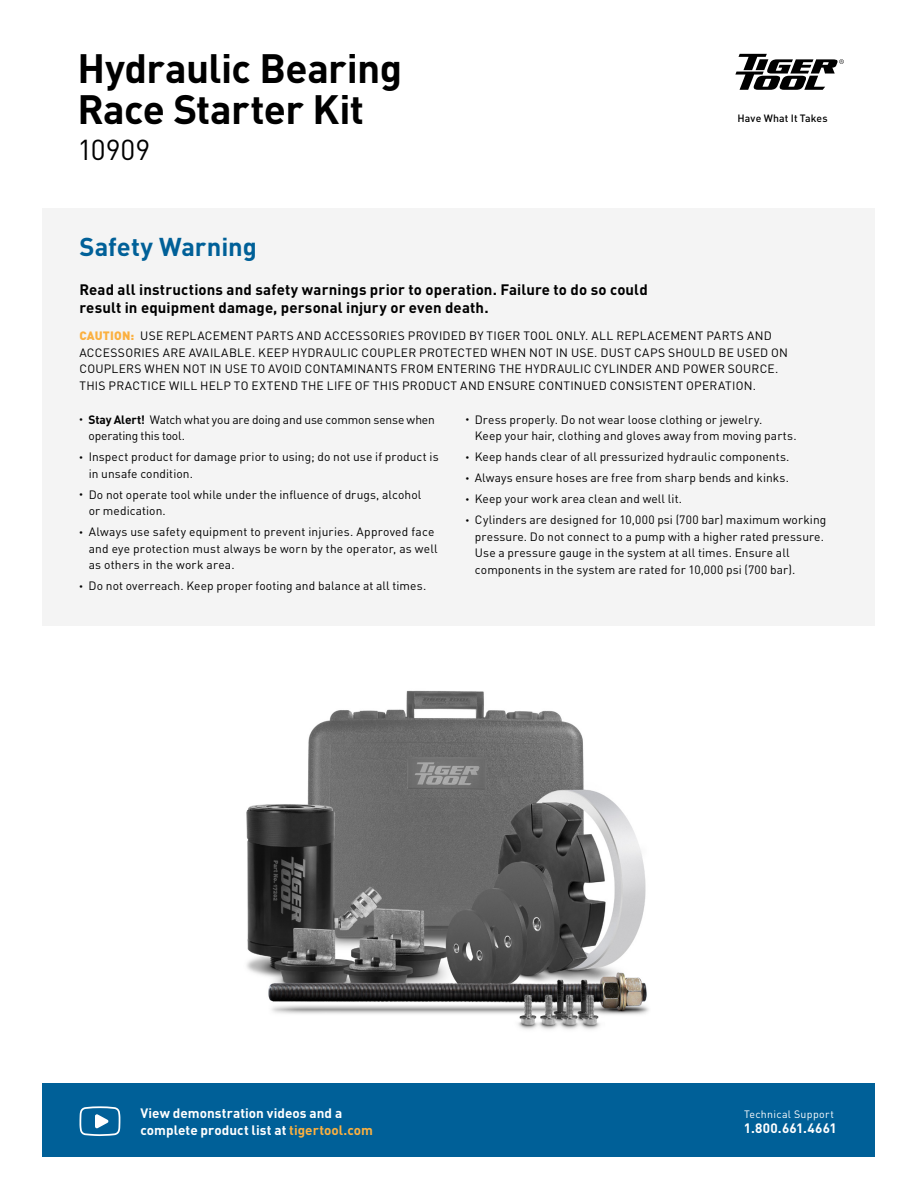
<style>
.page{position:relative;width:918px;height:1188px;background:#fff}
.page>*{position:absolute;margin:0;border:0;box-sizing:border-box;transform-origin:0 0}
.t1{font:700 40.5px/40.5px "DIN";letter-spacing:-.015em;color:#000}
.t2{font:28.5px "DIN";color:#000}
.t3{font:700 25.5px "DIN";color:#006098}
.t4{font:700 15px/18px "DIN";letter-spacing:.01em;color:#000}
.t5{font:700 13.5px/16.5px "DIN";letter-spacing:.005em;color:#fff}
.t6{font:12px/16.5px "DIN";letter-spacing:.01em;color:#000}
.t7{font:12px/16.5px "DIN";letter-spacing:-.015em;color:#000}
.t8{font:10.65px "DIN";letter-spacing:.03em;color:#fff}
.t9{font:500 10.5px "DIN";letter-spacing:.01em;color:#000}
.s1{font-weight:900;color:#fbb040}
.s2{font-size:7.5px}
.s3{font-weight:700}
.s4{color:#fbb040}
</style>
<div class="page">
<img style="left:246px;top:690px;width:403px;height:340px">
<div style="left:43px;top:1084px;width:832px;height:73px;background:#006098"></div>
<svg style="left:79px;top:1083px;width:42px;height:54px"></svg>
<div style="left:43px;top:208px;width:832px;height:418px;background:#f4f4f4"></div>
<svg style="left:735px;top:54px;width:109px;height:36px"></svg>
<h1 class="t1" style="left:78px;top:47px;width:326px">Hydraulic Bearing<br>Race Starter Kit</h1>
<h2 class="t2" style="left:78px;top:132px;width:74px">10909</h2>
<h3 class="t3" style="left:79px;top:230px;width:179px">Safety Warning</h3>
<p class="t4" style="left:79px;top:280px;width:570px">Read all instructions and safety warnings prior to operation. Failure to do so could result in equipment damage, personal injury or even death.</p>
<p class="t9" style="left:738px;top:112px;width:92px">Have What It Takes</p>
<p class="t6" style="left:79px;top:328px;width:710px"><span class="s1">CAUTION:</span> USE REPLACEMENT PARTS AND ACCESSORIES PROVIDED BY TIGER TOOL ONLY. ALL REPLACEMENT PARTS AND ACCESSORIES ARE AVAILABLE. KEEP HYDRAULIC COUPLER PROTECTED WHEN NOT IN USE. DUST CAPS SHOULD BE USED ON COUPLERS WHEN NOT IN USE TO AVOID CONTAMINANTS FROM ENTERING THE HYDRAULIC CYLINDER AND POWER SOURCE.<br>THIS PRACTICE WILL HELP TO EXTEND THE LIFE OF THIS PRODUCT AND ENSURE CONTINUED CONSISTENT OPERATION.</p>
<p class="t7" style="left:89px;top:411px;width:348px;text-indent:-9px"><span class="s2">•</span> <span class="s3">Stay Alert!</span> Watch what you are doing and use common sense when operating this tool.</p>
<p class="t6" style="left:89px;top:449px;width:351px;text-indent:-10px"><span class="s2">•</span> Inspect product for damage prior to using; do not use if product is in unsafe condition.</p>
<p class="t6" style="left:89px;top:486px;width:334px;text-indent:-10px"><span class="s2">•</span> Do not operate tool while under the influence of drugs, alcohol or medication.</p>
<p class="t6" style="left:89px;top:524px;width:350px;text-indent:-10px"><span class="s2">•</span> Always use safety equipment to prevent injuries. Approved face and eye protection must always be worn by the operator, as well as others in the work area.</p>
<p class="t6" style="left:79px;top:578px;width:349px"><span class="s2">•</span> Do not overreach. Keep proper footing and balance at all times.</p>
<p class="t6" style="left:475px;top:411px;width:323px;text-indent:-9px"><span class="s2">•</span> Dress properly. Do not wear loose clothing or jewelry.<br>Keep your hair, clothing and gloves away from moving parts.</p>
<p class="t6" style="left:465px;top:449px;width:326px"><span class="s2">•</span> Keep hands clear of all pressurized hydraulic components.</p>
<p class="t6" style="left:465px;top:470px;width:325px"><span class="s2">•</span> Always ensure hoses are free from sharp bends and kinks.</p>
<p class="t6" style="left:465px;top:491px;width:218px"><span class="s2">•</span> Keep your work area clean and well lit.</p>
<p class="t6" style="left:475px;top:512px;width:353px;text-indent:-10px"><span class="s2">•</span> Cylinders are designed for 10,000 psi (700 bar) maximum working pressure. Do not connect to a pump with a higher rated pressure.<br>Use a pressure gauge in the system at all times. Ensure all components in the system are rated for 10,000 psi (700 bar).</p>
<p class="t5" style="left:140px;top:1105px;width:234px">View demonstration videos and a complete product list at <span class="s4">tigertool.com</span></p>
<p class="t8" style="left:744px;top:1107px;width:91px">Technical Support</p>
<p class="t5" style="left:744px;top:1120px;width:94px">1.800.661.4661</p>
</div>
